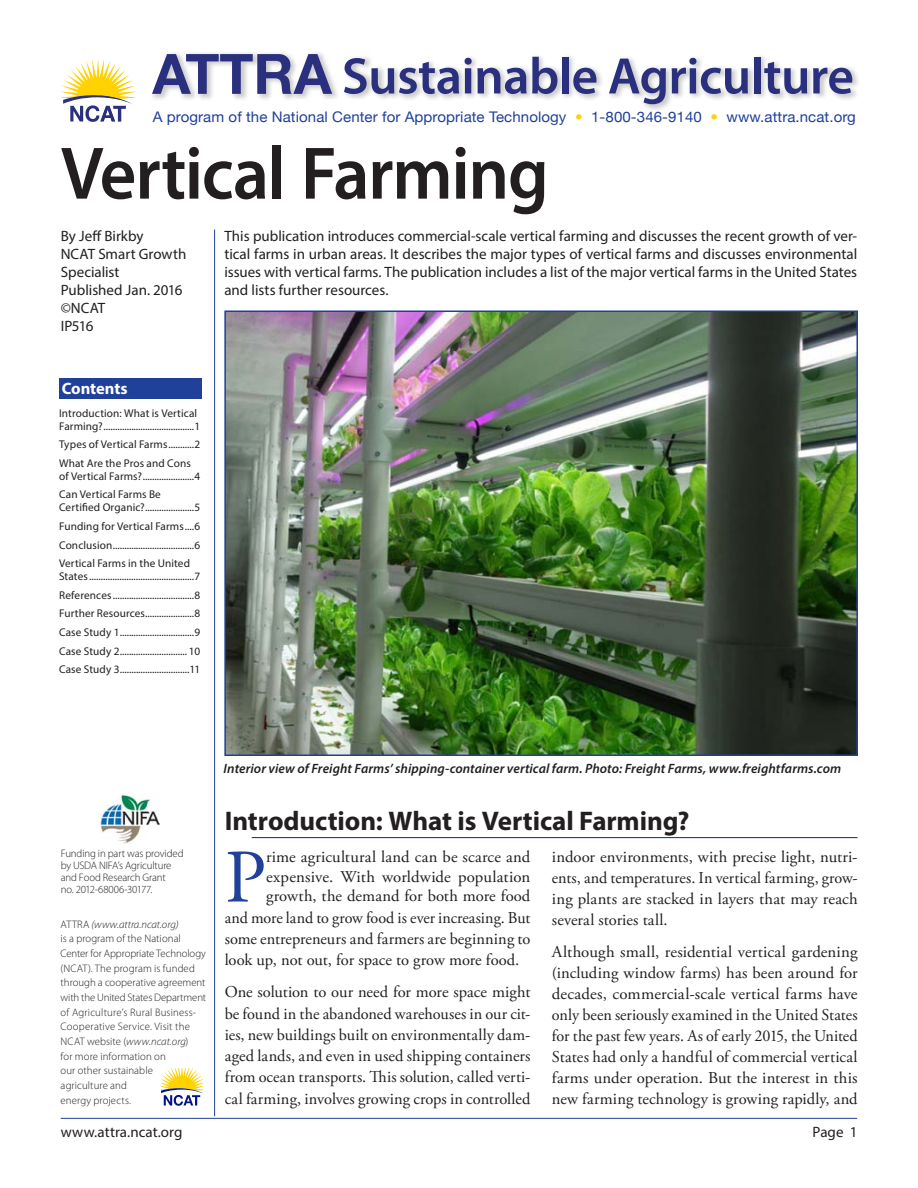
<style>
.page{position:relative;width:918px;height:1188px;background:#fff}
.page>*{position:absolute;margin:0;border:0;box-sizing:border-box;transform-origin:0 0}
.t1{font:75.3px "Adobe Garamond Pro";color:#20419a}
.t2{font:600 75px "Myriad Pro";letter-spacing:-.02em;color:#231f20;scale:.95 1}
.t3{font:700 27px "Myriad Pro";color:#231f20}
.t4{font:16.5px/21px "Adobe Garamond Pro";color:#231f20;text-align:justify}
.t5{font:700 16.5px "Myriad Pro";letter-spacing:-.005em;color:#fff}
.t6{font:15px/18px "Myriad Pro";color:#231f20}
.t7{font:14.7px "Helvetica Neue";letter-spacing:.005em;color:#20419a}
.t8{font:italic 600 13.5px "Myriad Pro";letter-spacing:.005em;color:#231f20}
.t9{font:11.25px/18.8px "Myriad Pro";letter-spacing:.01em;color:#231f20}
.t10{font:300 10.8px/14.7px "Myriad Pro";color:#231f20}
.s1{color:#ffd200}
.s2{font-style:italic}
</style>
<div class="page">
<hr style="left:214px;top:230px;width:1px;height:886px;background:#20419a">
<hr style="left:61px;top:1118px;width:796px;height:1px;background:#20419a">
<img style="left:153px;top:53px;width:138px;height:46px">
<svg style="left:59px;top:59px;width:67px;height:63px"></svg>
<img style="left:100px;top:106px;width:13px;height:16px">
<img style="left:113px;top:106px;width:13px;height:16px">
<img style="left:100px;top:59px;width:37px;height:39px">
<img style="left:100px;top:95px;width:33px;height:9px">
<img style="left:390px;top:56px;width:468px;height:54px">
<img style="left:291px;top:52px;width:99px;height:47px">
<svg style="left:152px;top:54px;width:180px;height:40px"></svg>
<svg style="left:344px;top:58px;width:115px;height:36px"></svg>
<svg style="left:465px;top:57px;width:92px;height:37px"></svg>
<div style="left:562px;top:57px;width:7px;height:36px;background:#2a307d"></div>
<svg style="left:573px;top:68px;width:23px;height:26px"></svg>
<svg style="left:609px;top:59px;width:57px;height:45px"></svg>
<svg style="left:672px;top:58px;width:76px;height:36px"></svg>
<div style="left:754px;top:57px;width:6px;height:36px;background:#2a307d"></div>
<svg style="left:764px;top:62px;width:43px;height:32px"></svg>
<svg style="left:813px;top:68px;width:39px;height:26px"></svg>
<svg style="left:162px;top:1068px;width:41px;height:38px"></svg>
<img style="left:101px;top:794px;width:59px;height:49px">
<div style="left:59px;top:378px;width:143px;height:21px;background:#20419a"></div>
<img style="left:227px;top:313px;width:628px;height:440px">
<div style="left:224px;top:310px;width:634px;height:446px;border:2px solid #20419a"></div>
<hr style="left:252px;top:837px;width:606px;height:1px;background:#20419a">
<p class="t7" style="left:153px;top:108px;width:704px">A program of the National Center for Appropriate Technology <span class="s1">•</span> 1-800-346-9140 <span class="s1">•</span> www.attra.ncat.org</p>
<h2 class="t2" style="left:61px;top:129px;width:515px">Vertical Farming</h2>
<p class="t6" style="left:61px;top:228px;width:127px">By Jeff Birkby<br>NCAT Smart Growth<br>Specialist<br>Published Jan. 2016 ©NCAT<br>IP516</p>
<p class="t6" style="left:224px;top:228px;width:634px;text-align:justify">This publication introduces commercial-scale vertical farming and discusses the recent growth of ver&shy;tical farms in urban areas. It describes the major types of vertical farms and discusses environmental issues with vertical farms. The publication includes a list of the major vertical farms in the United States and lists further resources.</p>
<p class="t5" style="left:62px;top:382px;width:68px">Contents</p>
<p class="t9" style="left:59px;top:408px;width:143px;line-height:12.8px">Introduction: What is Vertical<br>Farming? .......................................1</p>
<p class="t9" style="left:59px;top:436px;width:143px">Types of Vertical Farms ...........2<br>What Are the Pros and Cons</p>
<p class="t9" style="left:59px;top:468px;width:143px">of Vertical Farms? ......................4<br>Can Vertical Farms Be</p>
<p class="t9" style="left:59px;top:499px;width:143px;text-align:justify">Certified Organic? .....................5<br>Funding for Vertical Farms ....6<br>Conclusion ...................................6<br>Vertical Farms in the United</p>
<p class="t9" style="left:59px;top:568px;width:143px;text-align:justify">States .............................................7<br>References ...................................8<br>Further Resources .....................8<br>Case Study 1 ................................9<br>Case Study 2 ............................. 10<br>Case Study 3 ..............................11</p>
<p class="t10" style="left:61px;top:849px;width:124px;line-height:12px">Funding in part was provided by USDA NIFA’s Agriculture and Food Research Grant<br>no. 2012-68006-30177.</p>
<p class="t10" style="left:61px;top:918px;width:147px">ATTRA <span class="s2">(www.attra.ncat.org)<br></span>is a program of the National<br>Center for Appropriate Technology (NCAT). The program is funded through a cooperative agreement with the United States Department of Agriculture’s Rural Business-<br>Cooperative Service. Visit the<br>NCAT website (<span class="s2">www.ncat.org</span>)<br>for more information on<br>our other sustainable<br>agriculture and<br>energy projects.</p>
<p class="t8" style="left:224px;top:760px;width:619px">Interior view of Freight Farms’ shipping-container vertical farm. Photo: Freight Farms, www.freightfarms.com</p>
<h3 class="t3" style="left:225px;top:811px;width:466px">Introduction: What is Vertical Farming?</h3>
<h1 class="t1" style="left:225px;top:848px;width:43px">P</h1>
<p class="t4" style="left:266px;top:849px;width:266px;line-height:19.5px">rime agricultural land can be scarce and expensive. With worldwide population growth, the demand for both more food</p>
<p class="t4" style="left:225px;top:908px;width:307px">and more land to grow food is ever increasing. But some entrepreneurs and farmers are beginning to look up, not out, for space to grow more food.</p>
<p class="t4" style="left:225px;top:983px;width:307px">One solution to our need for more space might be found in the abandoned warehouses in our cit&shy;ies, new buildings built on environmentally dam&shy;aged lands, and even in used shipping containers from ocean transports. This solution, called verti&shy;cal farming, involves growing crops in controlled</p>
<p class="t4" style="left:552px;top:848px;width:307px">indoor environments, with precise light, nutri&shy;ents, and temperatures. In vertical farming, grow&shy;ing plants are stacked in layers that may reach several stories tall.</p>
<p class="t4" style="left:552px;top:943px;width:307px">Although small, residential vertical gardening (including window farms) has been around for decades, commercial-scale vertical farms have only been seriously examined in the United States for the past few years. As of early 2015, the United States had only a handful of commercial vertical farms under operation. But the interest in this new farming technology is growing rapidly, and</p>
<p class="t6" style="left:61px;top:1125px;width:123px">www.attra.ncat.org</p>
<p class="t6" style="left:813px;top:1125px;width:47px">Page 1</p>
</div>
